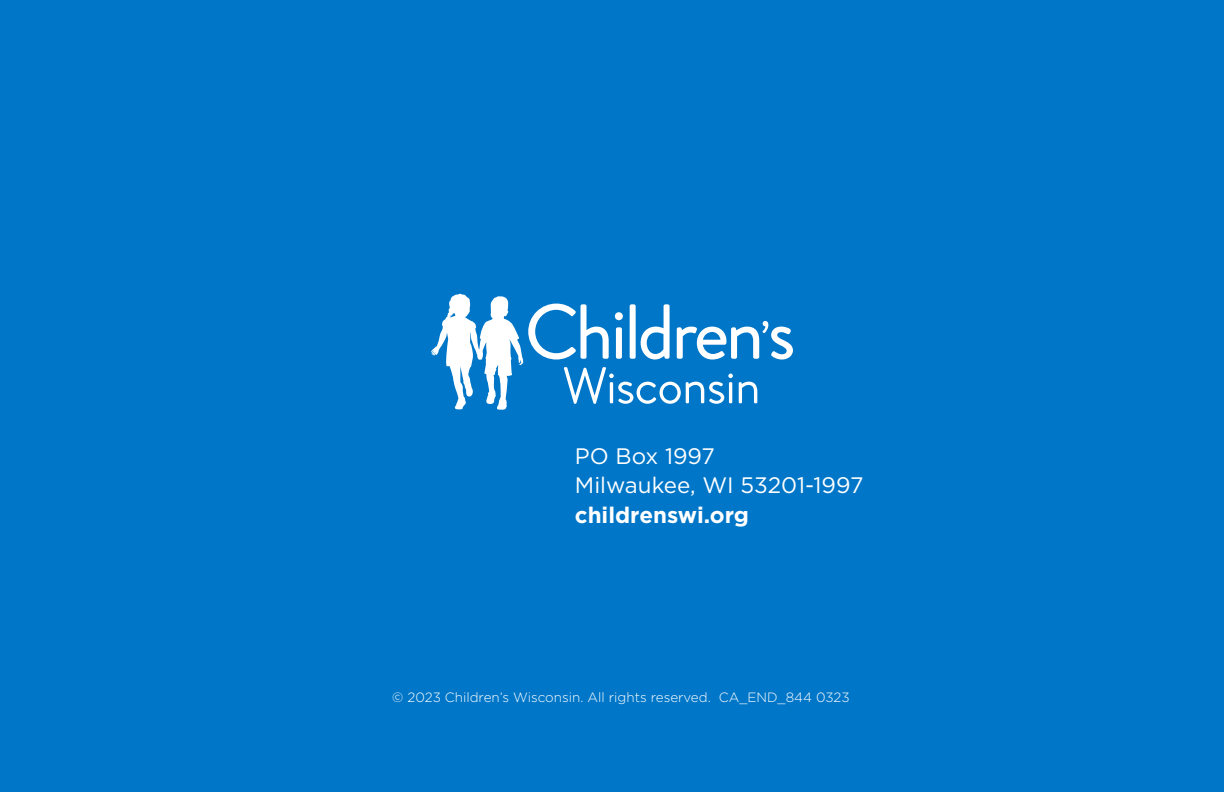
<style>
.page{position:relative;width:1224px;height:792px;background:#0076c8}
.page>*{position:absolute;margin:0;border:0;box-sizing:border-box;transform-origin:0 0}
.t1{font:22.4px "Gotham";color:#fff}
.t2{font:700 22.4px "Gotham";color:#fff}
.t3{font:300 13.4px "Gotham";color:#fff}
</style>
<div class="page">
<svg style="left:431px;top:294px;width:362px;height:116px"></svg>
<p class="t1" style="left:575px;top:442px;width:142px">PO Box 1997</p>
<p class="t1" style="left:575px;top:471px;width:290px">Milwaukee, WI 53201-1997</p>
<p class="t2" style="left:575px;top:500px;width:176px">childrenswi.org</p>
<p class="t3" style="left:392px;top:689px;width:459px">© 2023 Children’s Wisconsin. All rights reserved. CA_END_844 0323</p>
</div>
